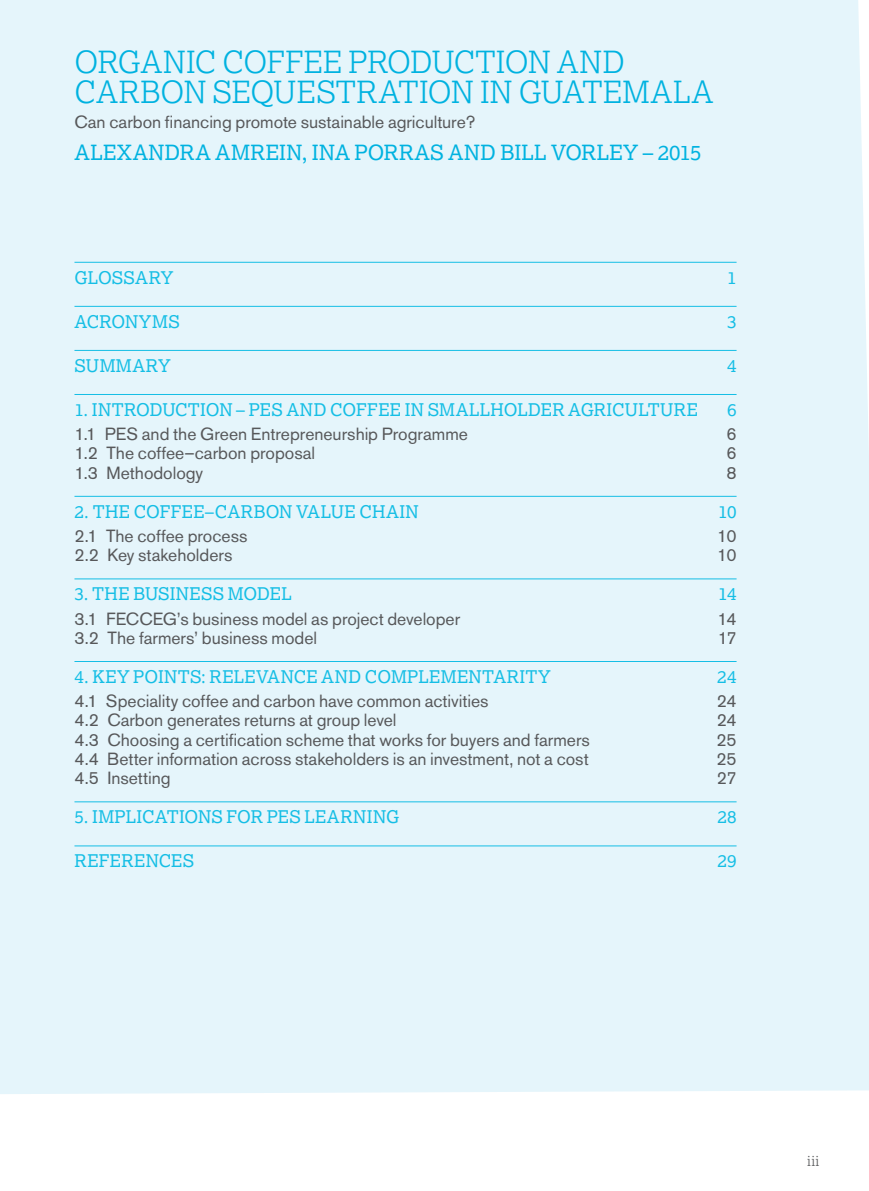
<style>
.page{position:relative;width:869px;height:1191px;background:#fff}
.page>*{position:absolute;margin:0;border:0;box-sizing:border-box;transform-origin:0 0}
.t1{font:300 30.62px/30.6px "Lexia";color:#00b2e0}
.t2{font:21px "Lexia";letter-spacing:.01em;color:#00b2e0}
.t3{font:17.5px "Akzidenz Grotesk BE";color:#57585a}
.t4{font:17.5px "Lexia";letter-spacing:.01em;color:#15bee5}
.t5{font:300 14px "Lexia";color:#57585a}
</style>
<div class="page">
<div style="left:0;top:0;width:868px;height:1094px;background:#e5f5fb"></div>
<hr style="left:74px;top:262px;width:662px;height:1px;background:#15bee5">
<hr style="left:74px;top:306px;width:662px;height:1px;background:#15bee5">
<hr style="left:74px;top:350px;width:662px;height:1px;background:#15bee5">
<hr style="left:74px;top:394px;width:662px;height:1px;background:#15bee5">
<hr style="left:74px;top:496px;width:662px;height:1px;background:#15bee5">
<hr style="left:74px;top:578px;width:662px;height:1px;background:#15bee5">
<hr style="left:74px;top:661px;width:662px;height:1px;background:#15bee5">
<hr style="left:74px;top:801px;width:662px;height:1px;background:#15bee5">
<hr style="left:74px;top:845px;width:662px;height:1px;background:#15bee5">
<h1 class="t1" style="left:74px;top:46px;width:640px">ORGANIC COFFEE PRODUCTION AND<br>CARBON SEQUESTRATION IN GUATEMALA</h1>
<p class="t3" style="left:74px;top:111px;width:402px">Can carbon financing promote sustainable agriculture?</p>
<p class="t2" style="left:74px;top:139px;width:628px">ALEXANDRA AMREIN, INA PORRAS AND BILL VORLEY – 2015</p>
<p class="t4" style="left:74px;top:266px;width:100px">GLOSSARY</p>
<p class="t4" style="left:726px;top:266px;width:11px">1</p>
<p class="t4" style="left:74px;top:310px;width:107px">ACRONYMS</p>
<p class="t4" style="left:726px;top:310px;width:11px">3</p>
<p class="t4" style="left:74px;top:354px;width:81px">SUMMARY</p>
<p class="t4" style="left:726px;top:354px;width:11px">4</p>
<p class="t4" style="left:74px;top:398px;width:624px">1. INTRODUCTION – PES AND COFFEE IN SMALLHOLDER AGRICULTURE</p>
<p class="t4" style="left:726px;top:398px;width:11px">6</p>
<p class="t3" style="left:74px;top:423px;width:395px">1.1 PES and the Green Entrepreneurship Programme</p>
<p class="t3" style="left:726px;top:423px;width:12px">6</p>
<p class="t3" style="left:74px;top:443px;width:242px">1.2 The coffee–carbon proposal</p>
<p class="t3" style="left:726px;top:443px;width:12px">6</p>
<p class="t3" style="left:74px;top:462px;width:130px">1.3 Methodology</p>
<p class="t3" style="left:726px;top:462px;width:12px">8</p>
<p class="t4" style="left:74px;top:500px;width:345px">2. THE COFFEE–CARBON VALUE CHAIN</p>
<p class="t4" style="left:717px;top:500px;width:20px">10</p>
<p class="t3" style="left:74px;top:525px;width:174px">2.1 The coffee process</p>
<p class="t3" style="left:717px;top:525px;width:21px">10</p>
<p class="t3" style="left:74px;top:544px;width:159px">2.2 Key stakeholders</p>
<p class="t3" style="left:717px;top:544px;width:21px">10</p>
<p class="t4" style="left:74px;top:583px;width:218px">3. THE BUSINESS MODEL</p>
<p class="t4" style="left:718px;top:583px;width:20px">14</p>
<p class="t3" style="left:74px;top:608px;width:387px">3.1 FECCEG’s business model as project developer</p>
<p class="t3" style="left:717px;top:608px;width:20px">14</p>
<p class="t3" style="left:74px;top:627px;width:244px">3.2 The farmers’ business model</p>
<p class="t3" style="left:717px;top:627px;width:20px">17</p>
<p class="t4" style="left:74px;top:665px;width:477px">4. KEY POINTS: RELEVANCE AND COMPLEMENTARITY</p>
<p class="t4" style="left:717px;top:665px;width:21px">24</p>
<p class="t3" style="left:74px;top:690px;width:415px">4.1 Speciality coffee and carbon have common activities</p>
<p class="t3" style="left:716px;top:690px;width:21px">24</p>
<p class="t3" style="left:74px;top:710px;width:323px">4.2 Carbon generates returns at group level</p>
<p class="t3" style="left:716px;top:710px;width:21px">24</p>
<p class="t3" style="left:74px;top:729px;width:517px">4.3 Choosing a certification scheme that works for buyers and farmers</p>
<p class="t3" style="left:716px;top:729px;width:22px">25</p>
<p class="t3" style="left:74px;top:748px;width:515px">4.4 Better information across stakeholders is an investment, not a cost</p>
<p class="t3" style="left:716px;top:748px;width:22px">25</p>
<p class="t3" style="left:74px;top:767px;width:98px">4.5 Insetting</p>
<p class="t3" style="left:716px;top:767px;width:21px">27</p>
<p class="t4" style="left:74px;top:806px;width:319px">5. IMPLICATIONS FOR PES LEARNING</p>
<p class="t4" style="left:717px;top:806px;width:21px">28</p>
<p class="t4" style="left:74px;top:850px;width:121px">REFERENCES</p>
<p class="t4" style="left:717px;top:850px;width:21px">29</p>
<p class="t5" style="left:806px;top:1152px;width:14px">III</p>
</div>
